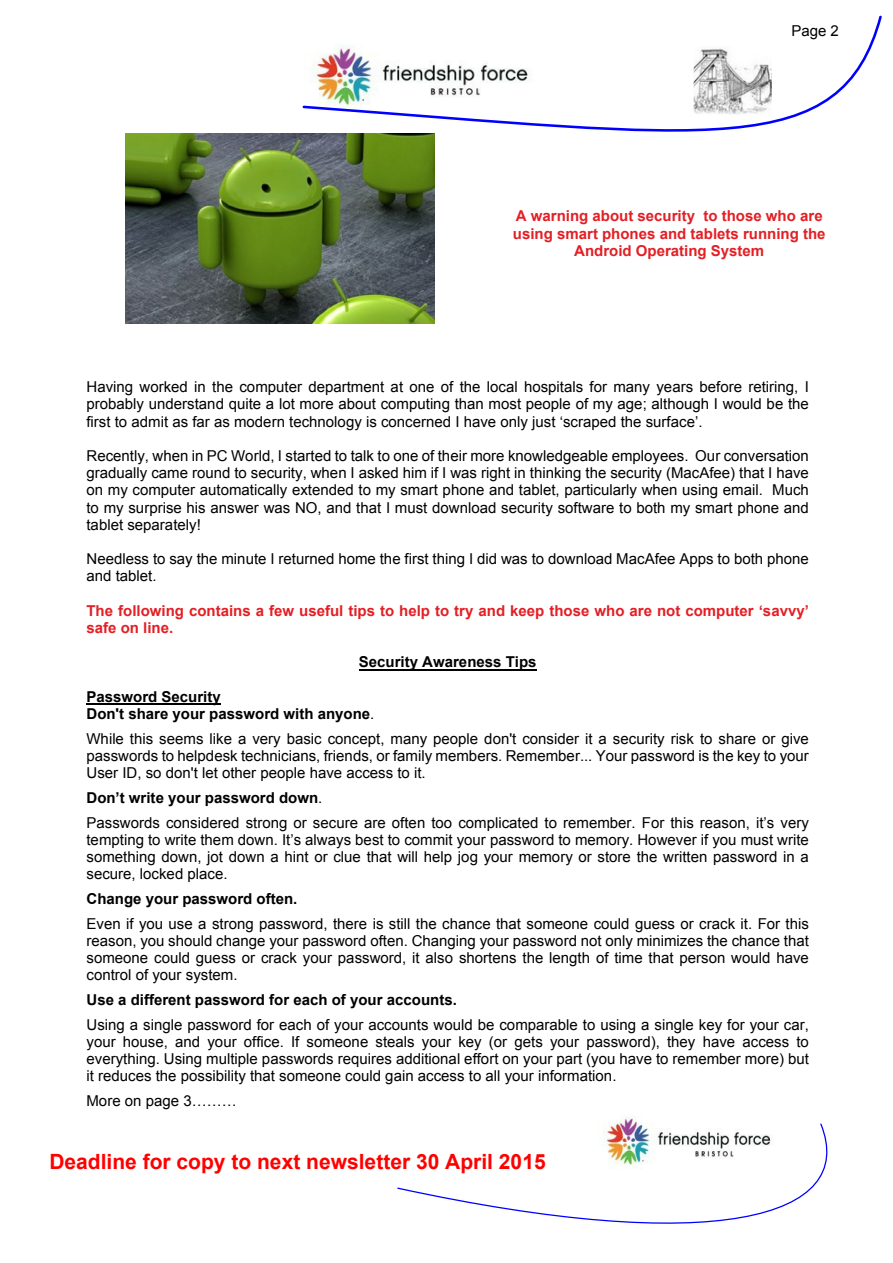
<style>
.page{position:relative;width:893px;height:1263px;background:#fff}
.page>*{position:absolute;margin:0;border:0;box-sizing:border-box;transform-origin:0 0}
.t1{font:700 21px "Arial";color:#f00}
.t2{font:15px/17.2px "Arial";color:#000;text-align:justify}
.t3{font:700 15px/17.2px "Arial";color:#e31f25}
.t4{font:700 15px/17.2px "Arial";color:#000}
.s1{font-weight:400}
.s2{font-weight:700}
</style>
<div class="page">
<svg style="left:397px;top:1123px;width:431px;height:101px"></svg>
<img style="left:598px;top:1116px;width:182px;height:53px">
<svg style="left:301px;top:15px;width:581px;height:148px"></svg>
<hr style="left:359px;top:669px;width:178px;height:1px;background:#000">
<hr style="left:86px;top:703px;width:135px;height:2px;background:#000">
<img style="left:125px;top:134px;width:309px;height:189px">
<p class="t2" style="left:791px;top:24px;width:49px">Page 2</p>
<p class="t3" style="left:513px;top:209px;width:314px;text-align:center">A warning about security to those who are using smart phones and tablets running the<br>Android Operating System</p>
<p class="t2" style="left:86px;top:380px;width:724px">Having worked in the computer department at one of the local hospitals for many years before retiring, I probably understand quite a lot more about computing than most people of my age; although I would be the first to admit as far as modern technology is concerned I have only just ‘scraped the surface’.</p>
<p class="t2" style="left:86px;top:448px;width:724px">Recently, when in PC World, I started to talk to one of their more knowledgeable employees. Our conversation gradually came round to security, when I asked him if I was right in thinking the security (MacAfee) that I have on my computer automatically extended to my smart phone and tablet, particularly when using email. Much to my surprise his answer was NO, and that I must download security software to both my smart phone and tablet separately!</p>
<p class="t2" style="left:86px;top:552px;width:724px">Needless to say the minute I returned home the first thing I did was to download MacAfee Apps to both phone and tablet.</p>
<p class="t3" style="left:86px;top:603px;width:724px">The following contains a few useful tips to help to try and keep those who are not computer ‘savvy’ safe on line.</p>
<p class="t4" style="left:359px;top:655px;width:179px">Security Awareness Tips</p>
<p class="t4" style="left:86px;top:689px;width:289px">Password Security<br>Don't share your password with anyone<span class="s1">.</span></p>
<p class="t2" style="left:86px;top:731px;width:724px">While this seems like a very basic concept, many people don't consider it a security risk to share or give passwords to helpdesk technicians, friends, or family members. Remember... Your password is the key to your User ID, so don't let other people have access to it.</p>
<p class="t2" style="left:86px;top:786px;width:724px;line-height:24.8px"><span class="s2">Don’t write your password down</span>.<br>Passwords considered strong or secure are often too complicated to remember. For this reason, it’s very</p>
<p class="t2" style="left:86px;top:832px;width:724px">tempting to write them down. It’s always best to commit your password to memory. However if you must write something down, jot down a hint or clue that will help jog your memory or store the written password in a secure, locked place.</p>
<p class="t4" style="left:86px;top:891px;width:212px">Change your password often.</p>
<p class="t2" style="left:86px;top:916px;width:724px">Even if you use a strong password, there is still the chance that someone could guess or crack it. For this reason, you should change your password often. Changing your password not only minimizes the chance that someone could guess or crack your password, it also shortens the length of time that person would have control of your system.</p>
<p class="t4" style="left:86px;top:992px;width:372px">Use a different password for each of your accounts.</p>
<p class="t2" style="left:86px;top:1017px;width:724px">Using a single password for each of your accounts would be comparable to using a single key for your car, your house, and your office. If someone steals your key (or gets your password), they have access to everything. Using multiple passwords requires additional effort on your part (you have to remember more) but it reduces the possibility that someone could gain access to all your information.</p>
<p class="t2" style="left:86px;top:1093px;width:152px">More on page 3………</p>
<h1 class="t1" style="left:49px;top:1153px;width:498px">Deadline for copy to next newsletter 30 April 2015</h1>
</div>
